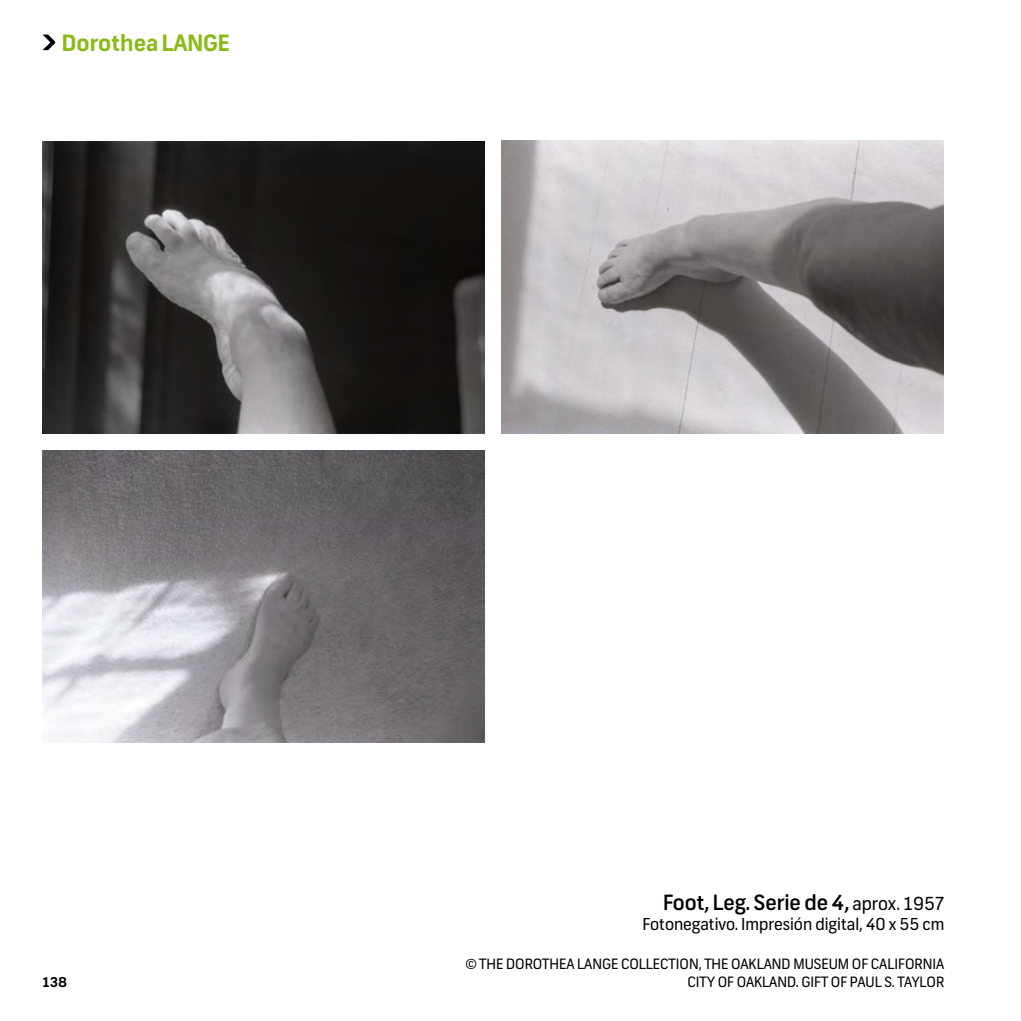
<style>
.page{position:relative;width:1021px;height:1021px;background:#fff}
.page>*{position:absolute;margin:0;border:0;box-sizing:border-box;transform-origin:0 0}
.t1{font:700 22.5px "Frank";color:#89ba17}
.t2{font:500 21px "Frank";color:#000}
.t3{font:16.5px "Frank";color:#000}
.t4{font:14.25px "Frank";color:#000}
.t5{font:700 13.5px "Frank";color:#000}
.s1{font-weight:400;font-size:18px}
</style>
<div class="page">
<svg style="left:43px;top:35px;width:12px;height:15px"></svg>
<img style="left:42px;top:141px;width:443px;height:292px">
<img style="left:502px;top:140px;width:441px;height:293px">
<img style="left:42px;top:450px;width:443px;height:293px">
<p class="t1" style="left:62px;top:29px;width:169px">Dorothea LANGE</p>
<p class="t2" style="left:663px;top:889px;width:283px">Foot, Leg. Serie de 4, <span class="s1">aprox. 1957</span></p>
<p class="t3" style="left:642px;top:913px;width:303px">Fotonegativo. Impresión digital, 40 x 55 cm</p>
<p class="t4" style="left:466px;top:955px;width:480px">© THE DOROTHEA LANGE COLLECTION, THE OAKLAND MUSEUM OF CALIFORNIA</p>
<p class="t5" style="left:43px;top:973px;width:26px">138</p>
<p class="t4" style="left:687px;top:973px;width:258px">CITY OF OAKLAND. GIFT OF PAUL S. TAYLOR</p>
</div>
